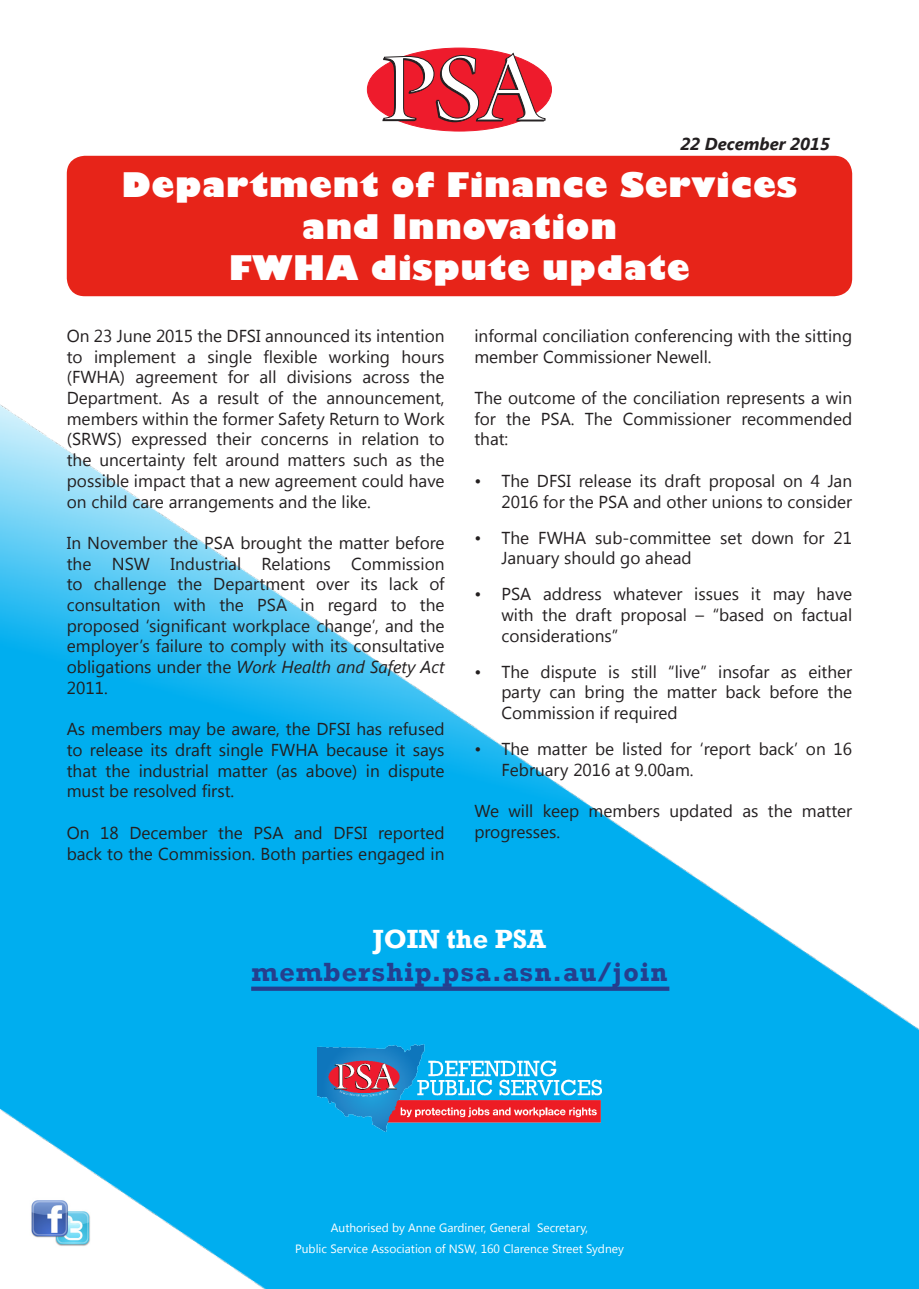
<style>
.page{position:relative;width:919px;height:1289px;background:#fff}
.page>*{position:absolute;margin:0;border:0;box-sizing:border-box;transform-origin:0 0}
.t1{font:800 33px "Gill Sans";letter-spacing:.02em;color:#fff}
.Body_text{font:700 27px "Rockwell";letter-spacing:.04em;color:#253f8e}
.Body_text-2{font:700 27px "Rockwell";color:#fff}
.Body_text-3{font:17.25px/20.7px "Segoe UI";color:#231f20;text-align:justify}
.Body_text-4{font:italic 700 17.25px "Segoe UI";color:#231f20}
.Body_text-5{font:12px "Segoe UI";color:#fff}
.s1{font-style:italic}
</style>
<div class="page">
<div style="left:67px;top:156px;width:785px;height:140px;background:#e72419;border-radius:18px"></div>
<img style="left:0;top:404px;width:918px;height:884px">
<div style="left:367px;top:48px;width:184px;height:83px;background:#ee1b2c;border-radius:50%"></div>
<svg style="left:382px;top:53px;width:163px;height:69px"></svg>
<img style="left:317px;top:1044px;width:284px;height:87px">
<img style="left:21px;top:1195px;width:78px;height:58px">
<svg style="left:251px;top:986px;width:418px;height:4px;background:#1f4f9c"></svg>
<p class="Body_text-4" style="left:680px;top:132px;width:151px">22 December 2015</p>
<p class="t1" style="left:121px;top:164px;width:677px">Department of Finance Services</p>
<p class="t1" style="left:302px;top:206px;width:316px">and Innovation</p>
<p class="t1" style="left:229px;top:247px;width:462px">FWHA dispute update</p>
<p class="Body_text-3" style="left:67px;top:324px;width:379px">On 23 June 2015 the DFSI announced its intention to implement a single flexible working hours (FWHA) agreement for all divisions across the Department. As a result of the announcement, members within the former Safety Return to Work (SRWS) expressed their concerns in relation to the uncertainty felt around matters such as the possible impact that a new agreement could have on child care arrangements and the like.</p>
<p class="Body_text-3" style="left:67px;top:531px;width:379px">In November the PSA brought the matter before the NSW Industrial Relations Commission to challenge the Department over its lack of consultation with the PSA in regard to the proposed ‘significant workplace change’, and the employer’s failure to comply with its consultative obligations under the <span class="s1">Work Health and Safety Act </span>2011.</p>
<p class="Body_text-3" style="left:67px;top:718px;width:379px">As members may be aware, the DFSI has refused to release its draft single FWHA because it says that the industrial matter (as above) in dispute must be resolved first.</p>
<p class="Body_text-3" style="left:67px;top:821px;width:379px">On 18 December the PSA and DFSI reported back to the Commission. Both parties engaged in</p>
<p class="Body_text-3" style="left:474px;top:324px;width:379px">informal conciliation conferencing with the sitting member Commissioner Newell.</p>
<p class="Body_text-3" style="left:474px;top:387px;width:379px">The outcome of the conciliation represents a win for the PSA. The Commissioner recommended that:</p>
<p class="Body_text-3" style="left:474px;top:469px;width:379px;text-align:right">• The DFSI release its draft proposal on 4 Jan<br>2016 for the PSA and other unions to consider</p>
<p class="Body_text-3" style="left:501px;top:526px;width:352px;text-indent:-27px">• The FWHA sub-committee set down for 21<br>January should go ahead</p>
<p class="Body_text-3" style="left:501px;top:583px;width:352px;text-indent:-27px">• PSA address whatever issues it may have with the draft proposal – “based on factual considerations”</p>
<p class="Body_text-3" style="left:501px;top:660px;width:352px;text-indent:-27px">• The dispute is still “live” insofar as either party can bring the matter back before the Commission if required</p>
<p class="Body_text-3" style="left:501px;top:738px;width:352px;text-indent:-27px">• The matter be listed for ‘report back’ on 16<br>February 2016 at 9.00am.</p>
<p class="Body_text-3" style="left:474px;top:800px;width:379px">We will keep members updated as the matter progresses.</p>
<p class="Body_text-2" style="left:373px;top:922px;width:175px">JOIN the PSA</p>
<p class="Body_text" style="left:251px;top:955px;width:417px">membership.psa.asn.au/join</p>
<p class="Body_text-5" style="left:331px;top:1219px;width:259px">Authorised by Anne Gardiner, General Secretary,</p>
<p class="Body_text-5" style="left:295px;top:1240px;width:330px">Public Service Association of NSW, 160 Clarence Street Sydney</p>
</div>
